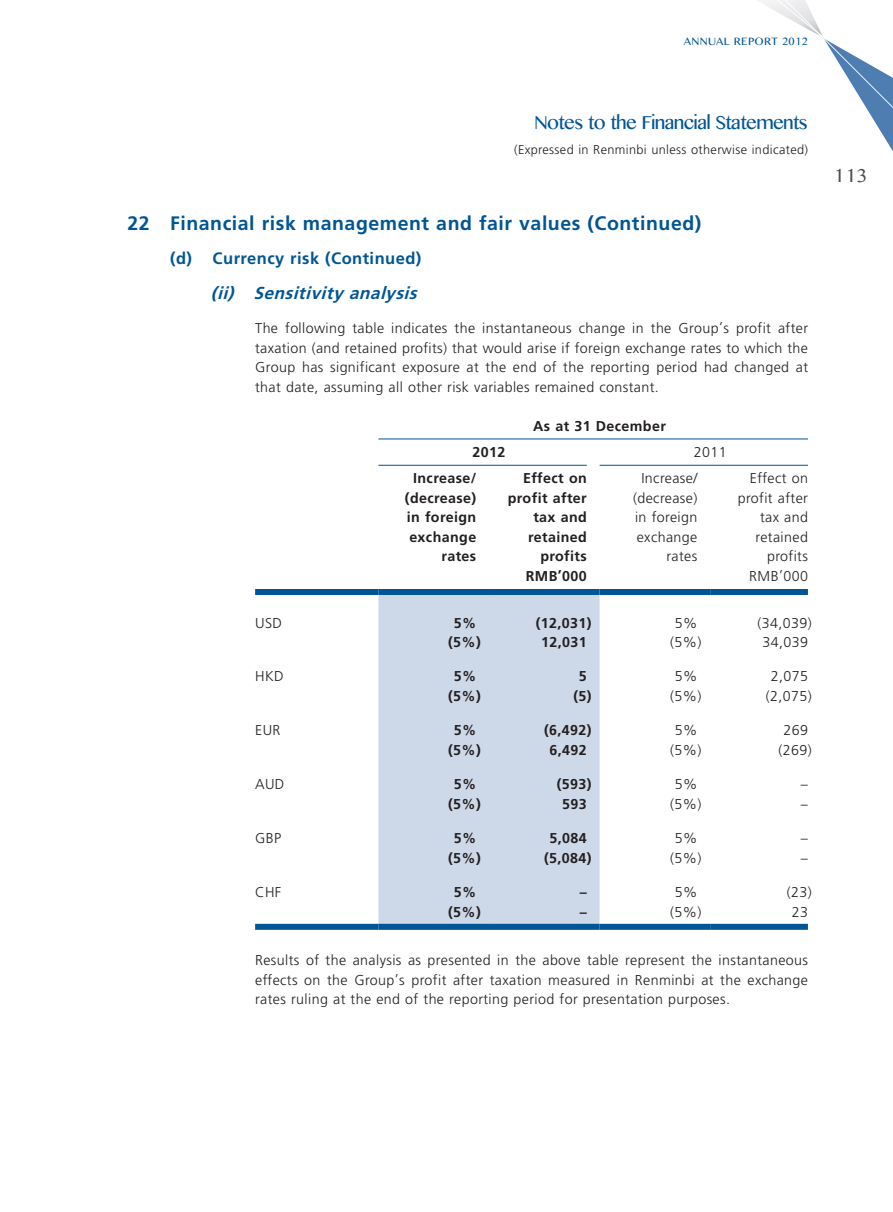
<style>
.page{position:relative;width:893px;height:1212px;background:#fff}
.page>*{position:absolute;margin:0;border:0;box-sizing:border-box;transform-origin:0 0}
.t1{font:21px "Kannada MN";letter-spacing:-.035em;color:#005594}
.t2{font:21px "Kannada MN";color:#4b4c4d}
.t3{font:700 19.5px "Frutiger LT Std";letter-spacing:.03em;color:#005594}
.t4{font:italic 700 17.25px "Frutiger LT Std";color:#005594}
.t5{font:700 16.5px "Frutiger LT Std";letter-spacing:.03em;color:#005594}
.t6{font:300 14.25px/19.5px "Frutiger LT Std";letter-spacing:.03em;color:#231f20;text-align:justify}
.t7{font:700 14.25px/19.5px "Frutiger LT Std";letter-spacing:.03em;color:#231f20;text-align:right}
.t8{font:300 12.75px "Frutiger LT Std";letter-spacing:.03em;color:#231f20}
.t9{font:12px "Kannada MN";letter-spacing:.025em;color:#005594}
</style>
<div class="page">
<svg style="left:760px;top:0;width:133px;height:152px"></svg>
<div style="left:378px;top:595px;width:222px;height:329px;background:#cdd8e9"></div>
<hr style="left:378px;top:439px;width:430px;height:1px;background:#005594">
<hr style="left:378px;top:465px;width:209px;height:1px;background:#005594">
<hr style="left:600px;top:465px;width:208px;height:1px;background:#005594">
<div style="left:255px;top:589px;width:123px;height:6px;background:#005594"></div>
<div style="left:378px;top:589px;width:111px;height:6px;background:#005594"></div>
<div style="left:489px;top:589px;width:111px;height:6px;background:#005594"></div>
<div style="left:600px;top:589px;width:110px;height:6px;background:#005594"></div>
<div style="left:710px;top:589px;width:98px;height:6px;background:#005594"></div>
<div style="left:255px;top:924px;width:123px;height:6px;background:#005594"></div>
<div style="left:378px;top:924px;width:111px;height:6px;background:#005594"></div>
<div style="left:489px;top:924px;width:111px;height:6px;background:#005594"></div>
<div style="left:600px;top:924px;width:110px;height:6px;background:#005594"></div>
<div style="left:710px;top:924px;width:98px;height:6px;background:#005594"></div>
<p class="t9" style="left:684px;top:34px;width:126px">ANNUAL REPORT 2012</p>
<h1 class="t1" style="left:534px;top:110px;width:275px">Notes to the Financial Statements</h1>
<p class="t8" style="left:514px;top:142px;width:295px">(Expressed in Renminbi unless otherwise indicated)</p>
<h2 class="t3" style="left:128px;top:212px;width:575px">22 Financial risk management and fair values (Continued)</h2>
<p class="t5" style="left:170px;top:249px;width:253px">(d) Currency risk (Continued)</p>
<p class="t4" style="left:211px;top:283px;width:213px">(ii) Sensitivity analysis</p>
<p class="t6" style="left:255px;top:319px;width:555px">The following table indicates the instantaneous change in the Group’s profit after taxation (and retained profits) that would arise if foreign exchange rates to which the Group has significant exposure at the end of the reporting period had changed at that date, assuming all other risk variables remained constant.</p>
<p class="t7" style="left:533px;top:416px;width:134px">As at 31 December</p>
<p class="t7" style="left:473px;top:442px;width:34px">2012</p>
<p class="t6" style="left:694px;top:443px;width:34px">2011</p>
<p class="t7" style="left:405px;top:469px;width:73px">Increase/ (decrease) in foreign exchange rates</p>
<p class="t7" style="left:508px;top:469px;width:80px">Effect on profit after tax and retained profits</p>
<p class="t6" style="left:633px;top:469px;width:66px;text-align:right">Increase/ (decrease) in foreign exchange rates</p>
<p class="t6" style="left:738px;top:469px;width:72px;text-align:right">Effect on profit after tax and retained profits</p>
<p class="t7" style="left:526px;top:566px;width:62px">RMB’000</p>
<p class="t6" style="left:749px;top:566px;width:60px">RMB’000</p>
<p class="t6" style="left:255px;top:613px;width:28px">USD</p>
<p class="t7" style="left:454px;top:613px;width:24px">5%</p>
<p class="t7" style="left:536px;top:613px;width:57px">(12,031)</p>
<p class="t6" style="left:675px;top:613px;width:24px">5%</p>
<p class="t6" style="left:758px;top:613px;width:56px">(34,039)</p>
<p class="t7" style="left:448px;top:632px;width:34px">(5%)</p>
<p class="t7" style="left:541px;top:632px;width:47px">12,031</p>
<p class="t6" style="left:670px;top:633px;width:33px">(5%)</p>
<p class="t6" style="left:762px;top:633px;width:47px">34,039</p>
<p class="t6" style="left:255px;top:667px;width:30px">HKD</p>
<p class="t7" style="left:454px;top:667px;width:24px">5%</p>
<p class="t7" style="left:579px;top:667px;width:9px">5</p>
<p class="t6" style="left:675px;top:667px;width:24px">5%</p>
<p class="t6" style="left:771px;top:667px;width:39px">2,075</p>
<p class="t7" style="left:448px;top:686px;width:34px">(5%)</p>
<p class="t7" style="left:573px;top:686px;width:20px">(5)</p>
<p class="t6" style="left:670px;top:686px;width:33px">(5%)</p>
<p class="t6" style="left:766px;top:686px;width:47px">(2,075)</p>
<p class="t6" style="left:255px;top:721px;width:27px">EUR</p>
<p class="t7" style="left:454px;top:721px;width:24px">5%</p>
<p class="t7" style="left:544px;top:721px;width:49px">(6,492)</p>
<p class="t6" style="left:675px;top:721px;width:24px">5%</p>
<p class="t6" style="left:783px;top:721px;width:26px">269</p>
<p class="t7" style="left:448px;top:740px;width:34px">(5%)</p>
<p class="t7" style="left:550px;top:740px;width:39px">6,492</p>
<p class="t6" style="left:670px;top:740px;width:33px">(5%)</p>
<p class="t6" style="left:779px;top:740px;width:35px">(269)</p>
<p class="t6" style="left:255px;top:775px;width:31px">AUD</p>
<p class="t7" style="left:454px;top:774px;width:24px">5%</p>
<p class="t7" style="left:557px;top:774px;width:36px">(593)</p>
<p class="t6" style="left:675px;top:775px;width:24px">5%</p>
<p class="t6" style="left:801px;top:775px;width:9px">–</p>
<p class="t7" style="left:448px;top:794px;width:34px">(5%)</p>
<p class="t7" style="left:562px;top:794px;width:26px">593</p>
<p class="t6" style="left:670px;top:794px;width:33px">(5%)</p>
<p class="t6" style="left:801px;top:794px;width:9px">–</p>
<p class="t6" style="left:255px;top:829px;width:28px">GBP</p>
<p class="t7" style="left:454px;top:828px;width:24px">5%</p>
<p class="t7" style="left:550px;top:828px;width:39px">5,084</p>
<p class="t6" style="left:675px;top:829px;width:24px">5%</p>
<p class="t6" style="left:801px;top:829px;width:9px">–</p>
<p class="t7" style="left:448px;top:848px;width:34px">(5%)</p>
<p class="t7" style="left:544px;top:848px;width:49px">(5,084)</p>
<p class="t6" style="left:670px;top:848px;width:33px">(5%)</p>
<p class="t6" style="left:801px;top:848px;width:9px">–</p>
<p class="t6" style="left:255px;top:882px;width:28px">CHF</p>
<p class="t7" style="left:454px;top:882px;width:24px">5%</p>
<p class="t7" style="left:580px;top:882px;width:9px">–</p>
<p class="t6" style="left:675px;top:882px;width:24px">5%</p>
<p class="t6" style="left:787px;top:882px;width:26px">(23)</p>
<p class="t7" style="left:448px;top:902px;width:34px">(5%)</p>
<p class="t7" style="left:580px;top:902px;width:9px">–</p>
<p class="t6" style="left:670px;top:902px;width:33px">(5%)</p>
<p class="t6" style="left:792px;top:902px;width:18px">23</p>
<p class="t6" style="left:255px;top:951px;width:554px">Results of the analysis as presented in the above table represent the instantaneous effects on the Group’s profit after taxation measured in Renminbi at the exchange rates ruling at the end of the reporting period for presentation purposes.</p>
<h1 class="t2" style="left:834px;top:163px;width:35px">113</h1>
</div>
